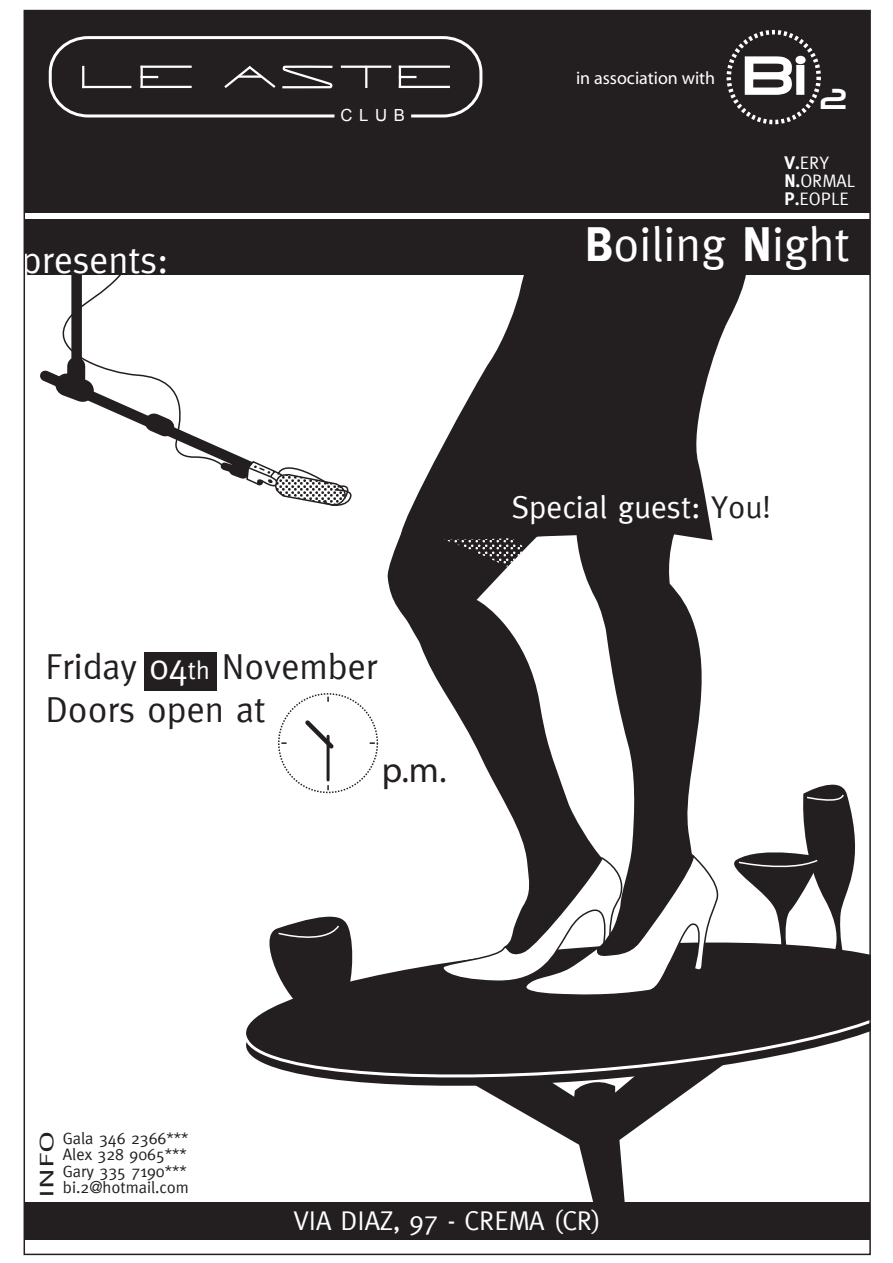
<style>
.page{position:relative;width:893px;height:1263px;background:#fff}
.page>*{position:absolute;margin:0;border:0;box-sizing:border-box;transform-origin:0 0}
.t1{font:61.5px "Neuropolitical";color:#fff}
.t2{font:48px "Meta";color:#fff}
.t3{font:37.5px "Meta";color:#fff}
.t4{font:36px/43.2px "Meta";color:#231f20}
.t5{font:36px "Myriad Pro";color:#231f20}
.t6{font:31.5px "Meta";color:#fff}
.t7{font:27px "Meta";color:#fff}
.t8{font:19.5px "Meta";color:#231f20;scale:1.7 1}
.t9{font:18px/18px "Meta";color:#fff}
.t10{font:18px "Myriad";color:#fff}
.t11{font:16.65px "Arial";color:#fff}
.t12{font:16.5px/16.5px "Meta";color:#231f20;text-align:justify}
.s1{font-weight:700}
.s2{color:#fff}
.s3{font-size:25.5px;color:#fff}
.s4{color:#231f20}
</style>
<div class="page">
<svg style="left:246px;top:963px;width:622px;height:119px;fill:#231f20"></svg>
<svg style="left:623px;top:1063px;width:102px;height:139px"></svg>
<svg style="left:255px;top:916px;width:101px;height:96px"></svg>
<svg style="left:387px;top:536px;width:171px;height:237px;fill:#231f20"></svg>
<svg style="left:441px;top:998px;width:182px;height:258px"></svg>
<svg style="left:577px;top:542px;width:125px;height:231px;fill:#231f20"></svg>
<svg style="left:441px;top:773px;width:427px;height:225px"></svg>
<svg style="left:403px;top:542px;width:128px;height:25px;background:#423f3f"></svg>
<svg style="left:400px;top:274px;width:352px;height:268px;fill:#231f20"></svg>
<svg style="left:31px;top:274px;width:323px;height:232px"></svg>
<div style="left:24px;top:11px;width:846px;height:202px;background:#231f20"></div>
<div style="left:727px;top:30px;width:94px;height:94px;border:4px dashed #fff;border-radius:50%"></div>
<div style="left:49px;top:36px;width:433px;height:81px;border:3px solid #fff;border-radius:36px"></div>
<hr style="left:82px;top:66px;width:2px;height:22px;background:#fff">
<hr style="left:82px;top:86px;width:49px;height:2px;background:#fff">
<hr style="left:141px;top:66px;width:2px;height:22px;background:#fff">
<hr style="left:141px;top:86px;width:51px;height:2px;background:#fff">
<hr style="left:141px;top:66px;width:51px;height:2px;background:#fff">
<svg style="left:143px;top:76px;width:15px;height:2px"></svg>
<svg style="left:224px;top:65px;width:109px;height:24px"></svg>
<hr style="left:365px;top:66px;width:2px;height:22px;background:#fff">
<hr style="left:341px;top:66px;width:50px;height:2px;background:#fff">
<hr style="left:399px;top:66px;width:2px;height:22px;background:#fff">
<hr style="left:399px;top:86px;width:51px;height:2px;background:#fff">
<hr style="left:399px;top:66px;width:51px;height:2px;background:#fff">
<svg style="left:401px;top:76px;width:15px;height:2px"></svg>
<div style="left:24px;top:219px;width:846px;height:55px;background:#231f20"></div>
<div style="left:24px;top:1202px;width:846px;height:37px;background:#231f20"></div>
<div style="left:144px;top:652px;width:72px;height:39px;background:#231f20"></div>
<div style="left:278px;top:693px;width:100px;height:100px;border:2px dashed #231f20;border-radius:50%"></div>
<svg style="left:305px;top:720px;width:29px;height:33px"></svg>
<hr style="left:327px;top:736px;width:3px;height:44px;background:#231f20">
<h3 class="t3" style="left:21px;top:238px;width:149px">presents:</h3>
<p class="t11" style="left:340px;top:104px;width:66px">CLUB</p>
<p class="t10" style="left:576px;top:69px;width:141px">in association with</p>
<h1 class="t1" style="left:742px;top:45px;width:106px">Bi <sub>2</sub></h1>
<p class="t9" style="left:784px;top:153px;width:72px"><span class="s1">V.</span>ERY<br><span class="s1">N.</span>ORMAL<br><span class="s1">P.</span>EOPLE</p>
<h2 class="t2" style="left:585px;top:216px;width:267px"><span class="s1">B</span>oiling <span class="s1">N</span>ight</h2>
<h3 class="t4" style="left:45px;top:644px;width:333px">Friday <span class="s2">04</span><span class="s3">th</span> November<br>Doors open at</h3>
<h3 class="t5" style="left:382px;top:748px;width:66px">p.m.</h3>
<h3 class="t6" style="left:512px;top:489px;width:261px">Special guest: <span class="s4">You!</span></h3>
<p class="t8" style="left:35px;top:1198px;width:41px;rotate:-90deg">INFO</p>
<p class="t12" style="left:63px;top:1129px;width:127px">Gala 346 2366*** Alex 328 9065*** Gary 335 7190***</p>
<p class="t12" style="left:63px;top:1179px;width:127px">bi.2@hotmail.com</p>
<h3 class="t7" style="left:293px;top:1205px;width:309px">VIA DIAZ, 97 - CREMA (CR)</h3>
</div>
